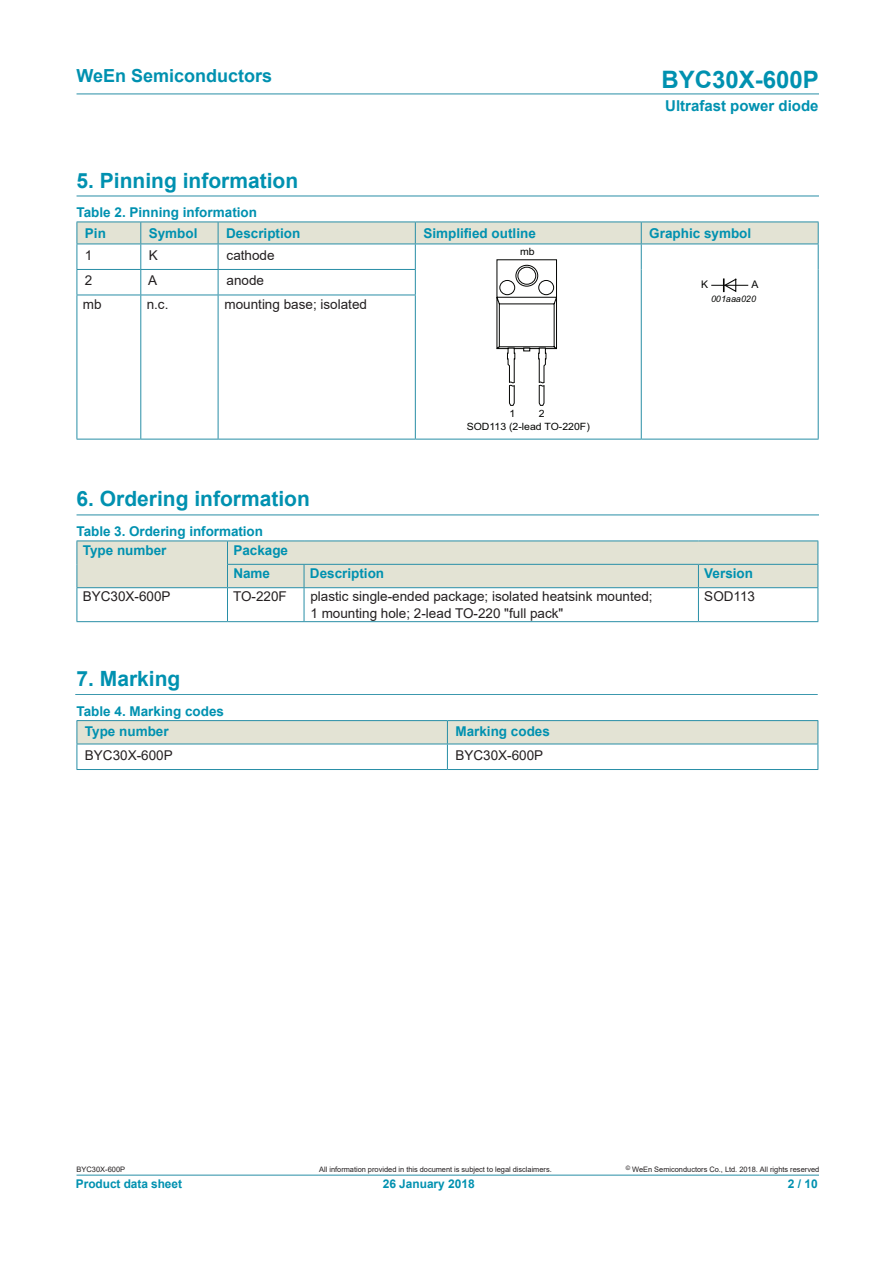
<style>
.page{position:relative;width:893px;height:1263px;background:#fff}
.page>*{position:absolute;margin:0;border:0;box-sizing:border-box;transform-origin:0 0}
.t1{font:700 24px "Arial";color:#0091b0}
.DS1{font:700 21px "Arial";color:#0091b0}
.t2{font:700 18px "Arial";color:#0091b0}
.t3{font:700 15px "Arial";color:#0091b0}
.t4{font:700 13.5px "Arial";color:#0091b0}
.t5{font:13.5px "Arial";color:#231f20}
.t6{font:700 12px "Arial";letter-spacing:-.005em;color:#0091b0}
.t7{font:10.5px "Arial";color:#040503}
.t8{font:10.05px "Arial";color:#040503;scale:1.05 1}
.t9{font:italic 9px "Arial";color:#040503}
.t10{font:7.5px "Arial";letter-spacing:-.005em;color:#231f20}
</style>
<div class="page">
<hr style="left:77px;top:94px;width:742px;height:1px;background:#288ea6">
<hr style="left:77px;top:1175px;width:742px;height:1px;background:#288ea6">
<hr style="left:77px;top:196px;width:742px;height:1px;background:#288ea6">
<hr style="left:77px;top:514px;width:742px;height:1px;background:#288ea6">
<hr style="left:641px;top:295px;width:1px;height:144px;background:#288ea6">
<hr style="left:818px;top:295px;width:1px;height:144px;background:#288ea6">
<hr style="left:77px;top:295px;width:1px;height:144px;background:#288ea6">
<hr style="left:140px;top:295px;width:1px;height:144px;background:#288ea6">
<hr style="left:218px;top:295px;width:1px;height:144px;background:#288ea6">
<hr style="left:415px;top:295px;width:1px;height:144px;background:#288ea6">
<hr style="left:77px;top:439px;width:64px;height:1px;background:#288ea6">
<hr style="left:141px;top:439px;width:77px;height:1px;background:#288ea6">
<hr style="left:218px;top:439px;width:197px;height:1px;background:#288ea6">
<hr style="left:415px;top:439px;width:226px;height:1px;background:#288ea6">
<hr style="left:641px;top:439px;width:178px;height:1px;background:#288ea6">
<svg style="left:77px;top:222px;width:742px;height:184px"></svg>
<hr style="left:77px;top:540px;width:150px;height:1px;background:#288ea6">
<hr style="left:227px;top:540px;width:77px;height:1px;background:#288ea6">
<hr style="left:304px;top:540px;width:394px;height:1px;background:#288ea6">
<hr style="left:698px;top:540px;width:120px;height:1px;background:#288ea6">
<svg style="left:77px;top:541px;width:741px;height:80px"></svg>
<hr style="left:227px;top:564px;width:77px;height:1px;background:#288ea6">
<hr style="left:304px;top:564px;width:394px;height:1px;background:#288ea6">
<hr style="left:698px;top:564px;width:120px;height:1px;background:#288ea6">
<hr style="left:77px;top:587px;width:150px;height:1px;background:#288ea6">
<hr style="left:227px;top:587px;width:77px;height:1px;background:#288ea6">
<hr style="left:304px;top:587px;width:394px;height:1px;background:#288ea6">
<hr style="left:698px;top:587px;width:120px;height:1px;background:#288ea6">
<hr style="left:77px;top:621px;width:150px;height:1px;background:#288ea6">
<hr style="left:227px;top:621px;width:77px;height:1px;background:#288ea6">
<hr style="left:304px;top:621px;width:394px;height:1px;background:#288ea6">
<hr style="left:698px;top:621px;width:120px;height:1px;background:#288ea6">
<hr style="left:75px;top:694px;width:743px;height:1px;background:#288ea6">
<hr style="left:77px;top:720px;width:370px;height:1px;background:#288ea6">
<hr style="left:447px;top:720px;width:371px;height:1px;background:#288ea6">
<svg style="left:77px;top:721px;width:741px;height:48px"></svg>
<hr style="left:77px;top:744px;width:370px;height:1px;background:#288ea6">
<hr style="left:447px;top:744px;width:371px;height:1px;background:#288ea6">
<hr style="left:77px;top:769px;width:370px;height:1px;background:#288ea6">
<hr style="left:447px;top:769px;width:371px;height:1px;background:#288ea6">
<h3 class="t2" style="left:77px;top:63px;width:197px">WeEn Semiconductors</h3>
<h1 class="t1" style="left:662px;top:62px;width:159px">BYC30X-600P</h1>
<p class="t3" style="left:665px;top:95px;width:155px">Ultrafast power diode</p>
<p class="DS1" style="left:77px;top:166px;width:223px">5. Pinning information</p>
<p class="t4" style="left:77px;top:203px;width:182px">Table 2. Pinning information</p>
<p class="t4" style="left:85px;top:223px;width:23px">Pin</p>
<p class="t4" style="left:149px;top:223px;width:50px">Symbol</p>
<p class="t4" style="left:226px;top:223px;width:76px">Description</p>
<p class="t4" style="left:423px;top:223px;width:114px">Simplified outline</p>
<p class="t4" style="left:649px;top:223px;width:104px">Graphic symbol</p>
<p class="t5" style="left:85px;top:246px;width:9px">1</p>
<p class="t5" style="left:149px;top:246px;width:11px">K</p>
<p class="t5" style="left:227px;top:246px;width:50px">cathode</p>
<p class="t8" style="left:520px;top:245px;width:15px">mb</p>
<p class="t5" style="left:85px;top:271px;width:9px">2</p>
<p class="t5" style="left:148px;top:271px;width:11px">A</p>
<p class="t5" style="left:227px;top:271px;width:39px">anode</p>
<p class="t7" style="left:701px;top:277px;width:9px">K</p>
<p class="t5" style="left:83px;top:295px;width:20px">mb</p>
<p class="t5" style="left:147px;top:295px;width:23px">n.c.</p>
<p class="t5" style="left:224px;top:295px;width:144px">mounting base; isolated</p>
<p class="t7" style="left:751px;top:277px;width:9px">A</p>
<p class="t9" style="left:711px;top:293px;width:46px">001aaa020</p>
<p class="t8" style="left:509px;top:407px;width:7px">1</p>
<p class="t8" style="left:539px;top:407px;width:7px">2</p>
<p class="DS1" style="left:77px;top:484px;width:235px">6. Ordering information</p>
<p class="t4" style="left:77px;top:522px;width:188px">Table 3. Ordering information</p>
<p class="t8" style="left:467px;top:420px;width:119px">SOD113 (2-lead TO-220F)</p>
<p class="t4" style="left:83px;top:540px;width:85px">Type number</p>
<p class="t4" style="left:233px;top:540px;width:56px">Package</p>
<p class="t4" style="left:233px;top:564px;width:38px">Name</p>
<p class="t4" style="left:310px;top:564px;width:76px">Description</p>
<p class="t4" style="left:704px;top:564px;width:50px">Version</p>
<p class="t5" style="left:83px;top:587px;width:89px">BYC30X-600P</p>
<p class="t5" style="left:233px;top:587px;width:55px">TO-220F</p>
<p class="t5" style="left:310px;top:587px;width:344px">plastic single-ended package; isolated heatsink mounted;</p>
<p class="t5" style="left:310px;top:604px;width:254px">1 mounting hole; 2-lead TO-220 "full pack"</p>
<p class="t5" style="left:704px;top:587px;width:52px">SOD113</p>
<p class="DS1" style="left:77px;top:663px;width:105px">7. Marking</p>
<p class="t4" style="left:85px;top:722px;width:85px">Type number</p>
<p class="t4" style="left:455px;top:722px;width:96px">Marking codes</p>
<p class="t5" style="left:85px;top:746px;width:89px">BYC30X-600P</p>
<p class="t5" style="left:455px;top:746px;width:89px">BYC30X-600P</p>
<p class="t4" style="left:77px;top:702px;width:149px">Table 4. Marking codes</p>
<p class="t10" style="left:77px;top:1164px;width:50px">BYC30X-600P</p>
<p class="t6" style="left:76px;top:1175px;width:108px">Product data sheet</p>
<p class="t10" style="left:319px;top:1164px;width:234px">All information provided in this document is subject to legal disclaimers.</p>
<p class="t10" style="left:626px;top:1164px;width:195px"><sup>©</sup> WeEn Semiconductors Co., Ltd. 2018. All rights reserved</p>
<p class="t6" style="left:383px;top:1175px;width:93px">26 January 2018</p>
<p class="t6" style="left:788px;top:1175px;width:32px">2 / 10</p>
</div>
